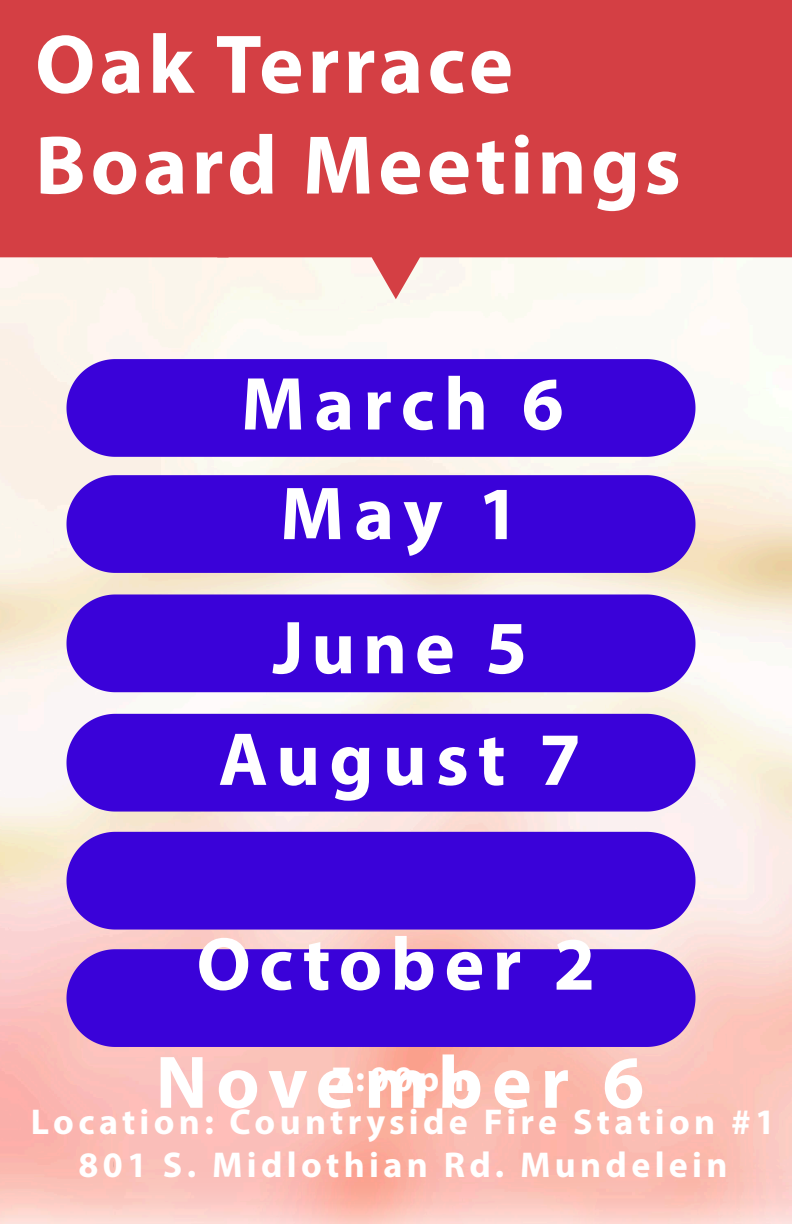
<style>
.page{position:relative;width:792px;height:1224px;background:#fff}
.page>*{position:absolute;margin:0;border:0;box-sizing:border-box;transform-origin:0 0}
.t1{font:700 84px/100.8px "Myriad Pro";letter-spacing:.05em;color:#fff}
.t2{font:700 75.7px/109.6px "Myriad Pro";letter-spacing:.115em;color:#fff;text-align:center}
.t3{font:700 75.1px "Myriad Pro";letter-spacing:.12em;color:#fff}
.t4{font:700 36px/43.2px "Myriad Pro";letter-spacing:.12em;color:#fff;text-align:center}
</style>
<div class="page">
<img style="left:0;top:299px;width:792px;height:925px">
<svg style="left:229px;top:0;width:563px;height:299px;background:#d9575b"></svg>
<svg style="left:0;top:0;width:229px;height:299px;background:#d9585b"></svg>
<div style="left:67px;top:359px;width:628px;height:98px;background:#3a02d9"></div>
<div style="left:67px;top:714px;width:628px;height:98px;background:#3a02d9"></div>
<div style="left:67px;top:475px;width:628px;height:98px;background:#3a02d9"></div>
<div style="left:67px;top:832px;width:628px;height:98px;background:#3a02d9"></div>
<div style="left:67px;top:594px;width:628px;height:98px;background:#3a02d9"></div>
<div style="left:67px;top:949px;width:628px;height:98px;background:#3a02d9"></div>
<img style="left:100px;top:1024px;width:30px;height:200px">
<h1 class="t1" style="left:35px;top:11px;width:647px">Oak Terrace<br>Board Meetings</h1>
<h2 class="t2" style="left:241px;top:347px;width:324px">March 6<br>May 1</h2>
<h2 class="t2" style="left:218px;top:590px;width:364px;line-height:111.6px">June 5<br>August 7</h2>
<h2 class="t2" style="left:197px;top:907px;width:400px">October 2</h2>
<h3 class="t3" style="left:156px;top:1034px;width:490px">November 6</h3>
<p class="t4" style="left:31px;top:1056px;width:746px">7:00pm<br>Location: Countryside Fire Station #1<br>801 S. Midlothian Rd. Mundelein</p>
</div>
